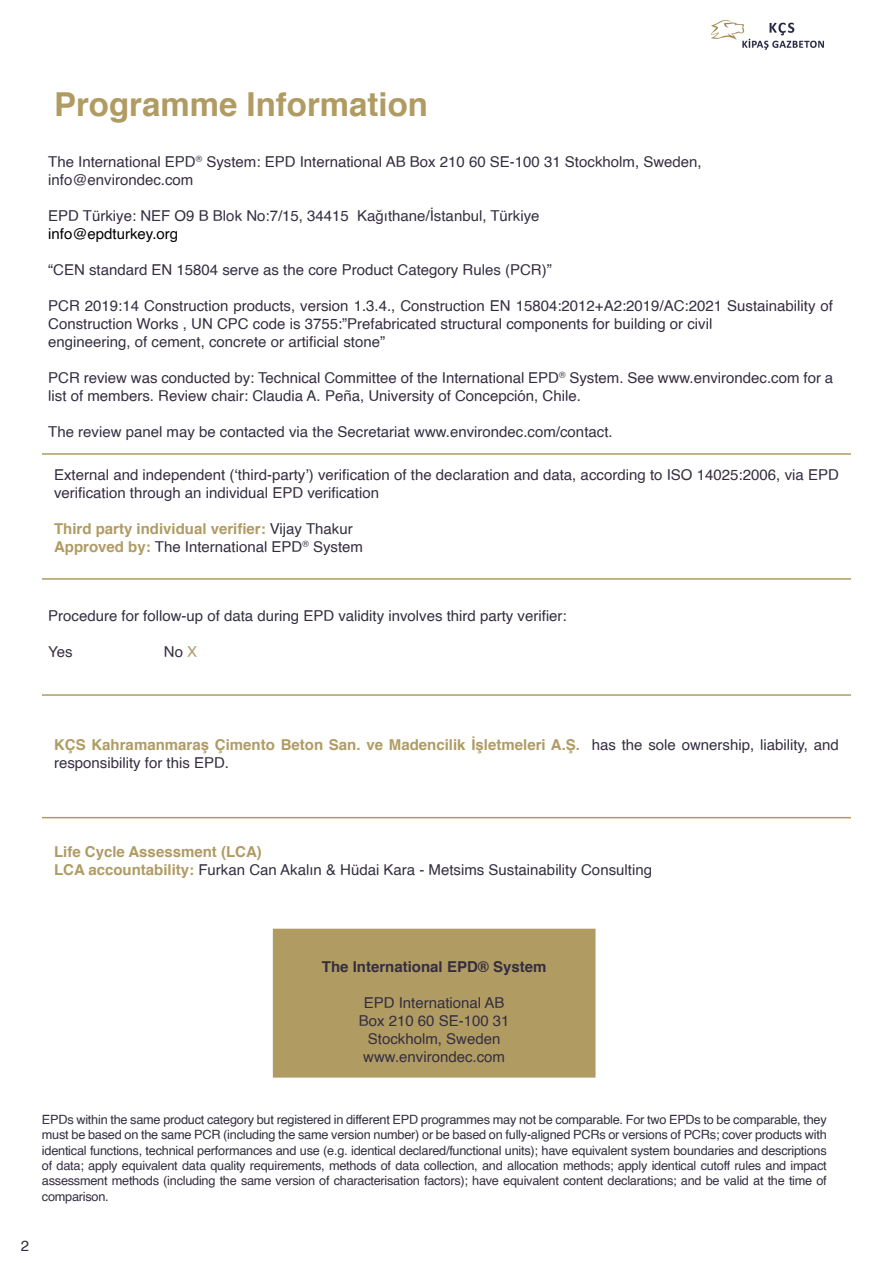
<style>
.page{position:relative;width:893px;height:1263px;background:#fff}
.page>*{position:absolute;margin:0;border:0;box-sizing:border-box;transform-origin:0 0}
.t1{font:700 33px "Helvetica";color:#b09b63}
.t2{font:15px/18px "Helvetica";color:#342e41}
.t3{font:15px/18px "Helvetica";color:#342e40}
.t4{font:700 15px/18px "Helvetica";color:#b09b63}
.t5{font:700 15px "Helvetica";color:#342e40}
.t6{font:15px "Helvetica";color:#000}
.t7{font:12.75px/15.3px "Helvetica";letter-spacing:-.02em;color:#342e40;text-align:justify}
.s1{font-weight:400;color:#342e40}
.s2{font-weight:700;color:#b09b63}
.s3{color:#fff}
.s4{color:#b09b63}
</style>
<div class="page">
<hr style="left:42px;top:453px;width:809px;height:2px;background:#b09b63">
<hr style="left:42px;top:578px;width:809px;height:2px;background:#b09b63">
<hr style="left:42px;top:694px;width:809px;height:2px;background:#b09b63">
<hr style="left:42px;top:817px;width:809px;height:1px;background:#b09b63">
<div style="left:274px;top:929px;width:321px;height:148px;background:#b09b63"></div>
<img style="left:711px;top:20px;width:113px;height:30px">
<p class="t1" style="left:54px;top:78px;width:376px">Programme Information</p>
<p class="t2" style="left:48px;top:153px;width:655px">The International EPD<sup>®</sup> System: EPD International AB Box 210 60 SE-100 31 Stockholm, Sweden,</p>
<p class="t2" style="left:48px;top:171px;width:147px">info@environdec.com</p>
<p class="t2" style="left:48px;top:207px;width:493px">EPD Türkiye: NEF O9 B Blok No:7/15, 34415 Kağıthane/İstanbul, Türkiye</p>
<p class="t6" style="left:48px;top:222px;width:132px">info@epdturkey.org</p>
<p class="t2" style="left:48px;top:261px;width:505px">“CEN standard EN 15804 serve as the core Product Category Rules (PCR)”</p>
<p class="t2" style="left:48px;top:297px;width:786px">PCR 2019:14 Construction products, version 1.3.4., Construction EN 15804:2012+A2:2019/AC:2021 Sustainability of<br>Construction Works , UN CPC code is 3755:”Prefabricated structural components for building or civil</p>
<p class="t2" style="left:48px;top:333px;width:338px">engineering, of cement, concrete or artificial stone”</p>
<p class="t2" style="left:48px;top:369px;width:786px">PCR review was conducted by: Technical Committee of the International EPD<sup>®</sup> System. See www.environdec.com for a list of members. Review chair: Claudia A. Peña, University of Concepción, Chile.</p>
<p class="t2" style="left:48px;top:423px;width:566px">The review panel may be contacted via the Secretariat www.environdec.com/contact.</p>
<p class="t3" style="left:54px;top:466px;width:786px">External and independent (‘third-party’) verification of the declaration and data, according to ISO 14025:2006, via EPD verification through an individual EPD verification</p>
<p class="t4" style="left:54px;top:520px;width:300px">Third party individual verifier: <span class="s1">Vijay Thakur</span></p>
<p class="t3" style="left:54px;top:538px;width:311px"><span class="s2">Approved by:</span> The International EPD<sup>®</sup> System</p>
<p class="t3" style="left:48px;top:607px;width:520px">Procedure for follow-up of data during EPD validity involves third party verifier:</p>
<p class="t3" style="left:48px;top:643px;width:26px">Yes</p>
<p class="t3" style="left:141px;top:643px;width:57px"><span class="s3">X</span> No <span class="s4">X</span></p>
<p class="t4" style="left:54px;top:736px;width:786px">KÇS Kahramanmaraş Çimento Beton San. ve Madencilik İşletmeleri A.Ş. <span class="s1">has the sole ownership, liability, and responsibility for this EPD.</span></p>
<p class="t4" style="left:54px;top:843px;width:209px">Life Cycle Assessment (LCA)</p>
<p class="t3" style="left:54px;top:861px;width:599px"><span class="s2">LCA accountability:</span> Furkan Can Akalın &amp; Hüdai Kara - Metsims Sustainability Consulting</p>
<p class="t5" style="left:322px;top:955px;width:226px">The International EPD® System</p>
<p class="t3" style="left:364px;top:994px;width:142px">EPD International AB</p>
<p class="t3" style="left:359px;top:1012px;width:152px">Box 210 60 SE-100 31</p>
<p class="t3" style="left:368px;top:1030px;width:134px">Stockholm, Sweden</p>
<p class="t3" style="left:363px;top:1048px;width:143px">www.environdec.com</p>
<p class="t7" style="left:42px;top:1112px;width:786px">EPDs within the same product category but registered in different EPD programmes may not be comparable. For two EPDs to be comparable, they must be based on the same PCR (including the same version number) or be based on fully-aligned PCRs or versions of PCRs; cover products with identical functions, technical performances and use (e.g. identical declared/functional units); have equivalent system boundaries and descriptions of data; apply equivalent data quality requirements, methods of data collection, and allocation methods; apply identical cutoff rules and impact assessment methods (including the same version of characterisation factors); have equivalent content declarations; and be valid at the time of comparison.</p>
<p class="t3" style="left:21px;top:1237px;width:10px">2</p>
</div>
